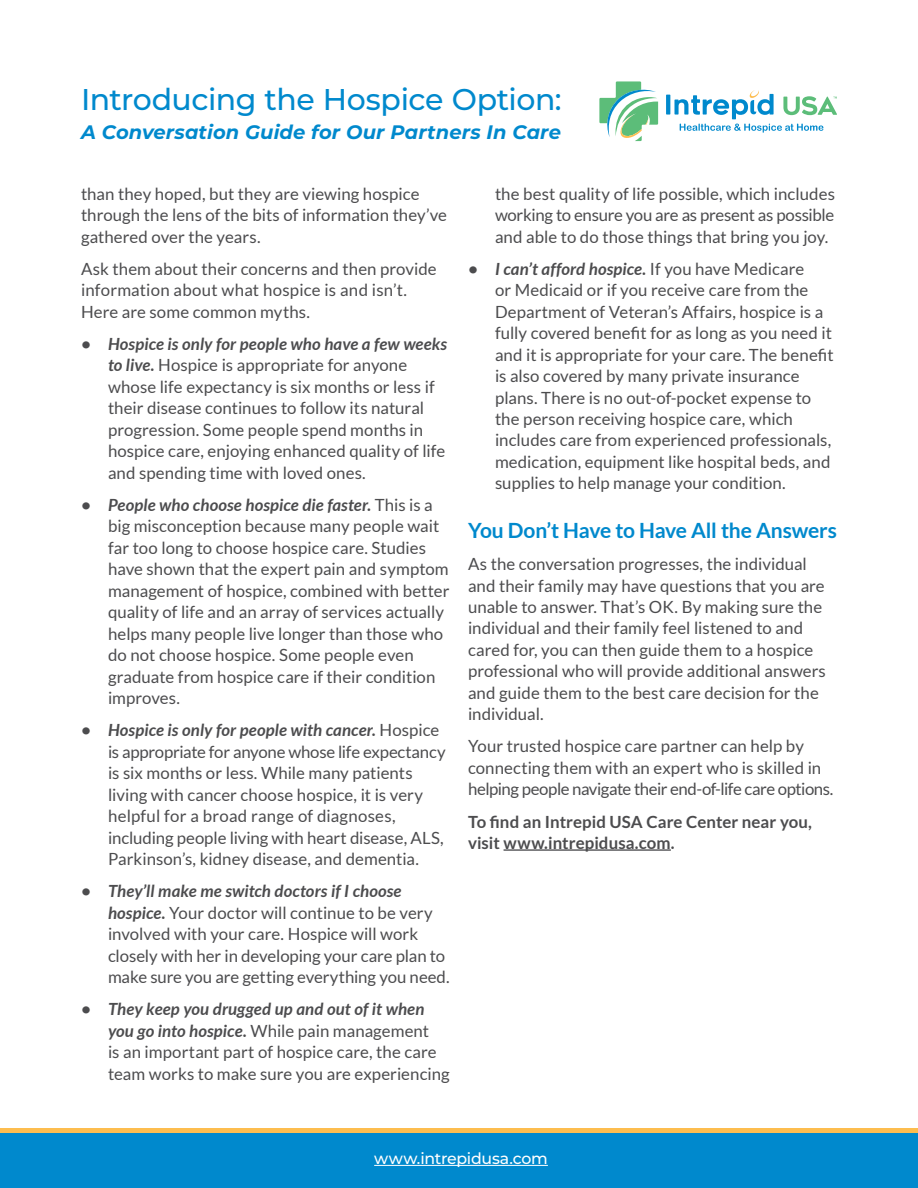
<style>
.page{position:relative;width:918px;height:1188px;background:#fff}
.page>*{position:absolute;margin:0;border:0;box-sizing:border-box;transform-origin:0 0}
.t1{font:500 30px "Montserrat";letter-spacing:-.015em;color:#0089cd}
.t2{font:700 21px "Lato";letter-spacing:-.01em;color:#0089cd}
.t3{font:italic 700 19.5px "Montserrat";letter-spacing:.005em;color:#0089cd}
.t4{font:16.8px/21.5px "Lato";color:#4c4c4e}
.t5{font:700 16.8px/21.5px "Lato";letter-spacing:.005em;color:#4c4c4e}
.t6{font:500 15.75px "Montserrat";letter-spacing:-.015em;color:#fff}
.s1{font-weight:700;font-style:italic}
</style>
<div class="page">
<hr style="left:504px;top:849px;width:167px;height:2px;background:#4c4c4e">
<div style="left:0;top:1133px;width:918px;height:55px;background:#0089cd"></div>
<div style="left:0;top:1128px;width:918px;height:5px;background:#fdbd4f"></div>
<hr style="left:374px;top:1165px;width:174px;height:1px;background:#fff">
<svg style="left:666px;top:90px;width:171px;height:43px"></svg>
<svg style="left:599px;top:81px;width:59px;height:60px"></svg>
<h1 class="t1" style="left:81px;top:87px;width:482px">Introducing the Hospice Option:</h1>
<p class="t3" style="left:81px;top:120px;width:481px">A Conversation Guide for Our Partners In Care</p>
<p class="t4" style="left:81px;top:184px;width:368px">than they hoped, but they are viewing hospice through the lens of the bits of information they’ve gathered over the years.</p>
<p class="t4" style="left:81px;top:259px;width:357px">Ask them about their concerns and then provide information about what hospice is and isn’t.<br>Here are some common myths.</p>
<p class="t4" style="left:108px;top:334px;width:341px;text-indent:-27px"><span class="s1">• Hospice is only for people who have a few weeks to live.</span> Hospice is appropriate for anyone whose life expectancy is six months or less if their disease continues to follow its natural progression. Some people spend months in hospice care, enjoying enhanced quality of life and spending time with loved ones.</p>
<p class="t4" style="left:108px;top:495px;width:343px;text-indent:-27px"><span class="s1">• People who choose hospice die faster.</span> This is a big misconception because many people wait far too long to choose hospice care. Studies have shown that the expert pain and symptom management of hospice, combined with better quality of life and an array of services actually helps many people live longer than those who do not choose hospice. Some people even graduate from hospice care if their condition improves.</p>
<p class="t4" style="left:108px;top:721px;width:339px;text-indent:-27px"><span class="s1">• Hospice is only for people with cancer.</span> Hospice is appropriate for anyone whose life expectancy is six months or less. While many patients living with cancer choose hospice, it is very helpful for a broad range of diagnoses, including people living with heart disease, ALS, Parkinson’s, kidney disease, and dementia.</p>
<p class="t4" style="left:108px;top:882px;width:343px;text-indent:-27px"><span class="s1">• They’ll make me switch doctors if I choose hospice.</span> Your doctor will continue to be very involved with your care. Hospice will work closely with her in developing your care plan to make sure you are getting everything you need.</p>
<p class="t4" style="left:108px;top:1000px;width:343px;text-indent:-27px"><span class="s1">• They keep you drugged up and out of it when you go into hospice.</span> While pain management<br>is an important part of hospice care, the care team works to make sure you are experiencing</p>
<p class="t4" style="left:495px;top:184px;width:342px;text-align:justify">the best quality of life possible, which includes working to ensure you are as present as possible and able to do those things that bring you joy.</p>
<p class="t4" style="left:495px;top:259px;width:340px;text-indent:-27px"><span class="s1">• I can’t afford hospice.</span> If you have Medicare<br>or Medicaid or if you receive care from the Department of Veteran’s Affairs, hospice is a fully covered benefit for as long as you need it and it is appropriate for your care. The benefit is also covered by many private insurance plans. There is no out-of-pocket expense to the person receiving hospice care, which includes care from experienced professionals, medication, equipment like hospital beds, and supplies to help manage your condition.</p>
<p class="t2" style="left:468px;top:522px;width:370px">You Don’t Have to Have All the Answers</p>
<p class="t4" style="left:468px;top:554px;width:359px">As the conversation progresses, the individual and their family may have questions that you are unable to answer. That’s OK. By making sure the individual and their family feel listened to and cared for, you can then guide them to a hospice professional who will provide additional answers and guide them to the best care decision for the individual.</p>
<p class="t4" style="left:468px;top:737px;width:367px">Your trusted hospice care partner can help by connecting them with an expert who is skilled in helping people navigate their end-of-life care options.</p>
<p class="t5" style="left:468px;top:811px;width:346px">To find an Intrepid USA Care Center near you, visit www.intrepidusa.com.</p>
<p class="t6" style="left:374px;top:1152px;width:175px">www.intrepidusa.com</p>
</div>
